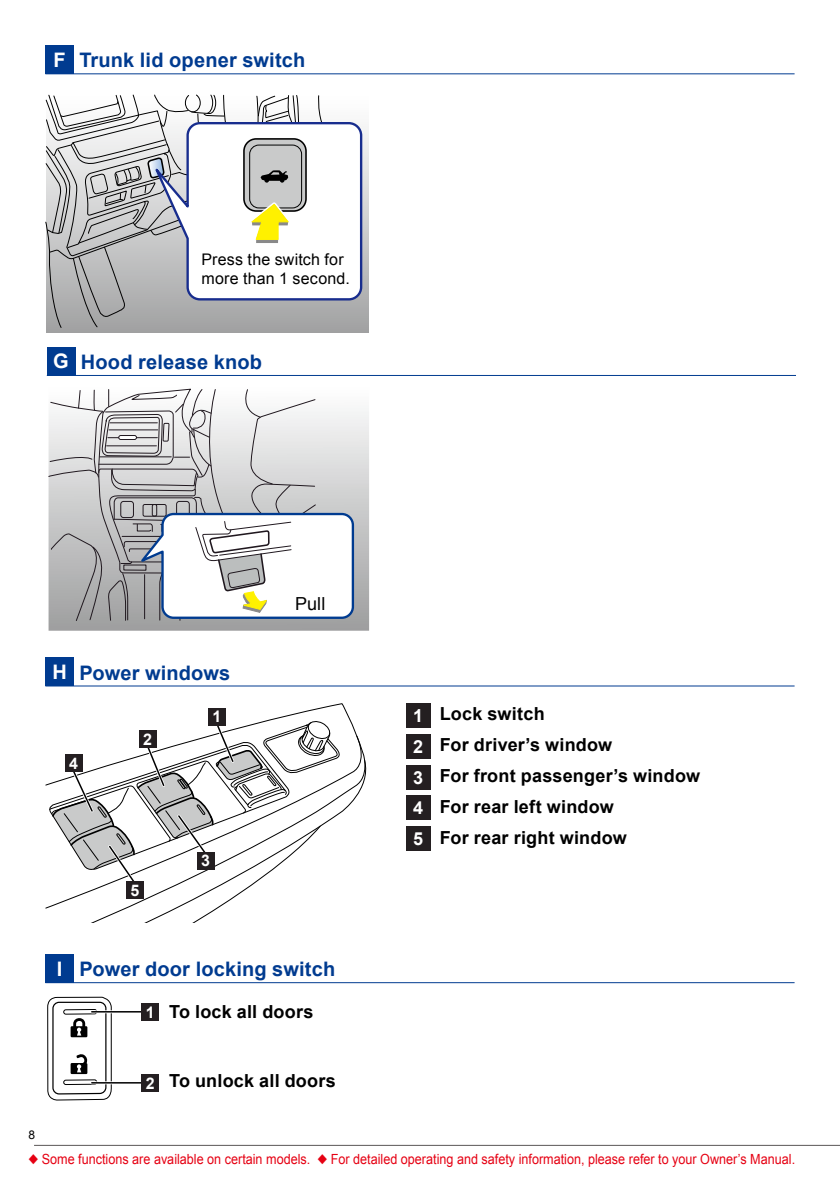
<style>
.page{position:relative;width:840px;height:1191px;background:#fff}
.page>*{position:absolute;margin:0;border:0;box-sizing:border-box;transform-origin:0 0}
.t1{font:700 20px "Arial";letter-spacing:.01em;color:#003b90}
.t2{font:700 18px/30.8px "Arial";letter-spacing:.015em;color:#000}
.t3{font:18px "Arial";color:#000}
.t4{font:16px/19.2px "Arial";letter-spacing:.015em;color:#000}
.t5{font:700 16px "Arial";color:#fff}
.t6{font:14px "Arial";color:#e60013;scale:.9 1}
.t7{font:12px "Arial";color:#000}
.s1{color:#fff}
</style>
<div class="page">
<hr style="left:34px;top:1145px;width:805px;height:1px;background:#5a5757">
<hr style="left:45px;top:685px;width:749px;height:1px;background:#003b90">
<div style="left:45px;top:657px;width:29px;height:29px;background:#003b90"></div>
<hr style="left:45px;top:73px;width:749px;height:1px;background:#003b90">
<div style="left:45px;top:45px;width:29px;height:29px;background:#003b90"></div>
<hr style="left:47px;top:375px;width:748px;height:1px;background:#003b90">
<div style="left:47px;top:347px;width:28px;height:28px;background:#003b90"></div>
<svg style="left:47px;top:996px;width:65px;height:104px"></svg>
<hr style="left:45px;top:982px;width:749px;height:1px;background:#003b90">
<div style="left:45px;top:954px;width:29px;height:28px;background:#003b90"></div>
<div style="left:46px;top:93px;width:323px;height:239px;background:linear-gradient(to bottom,#fff,#a3a3a4)"></div>
<svg style="left:45px;top:93px;width:318px;height:235px"></svg>
<svg style="left:48px;top:411px;width:321px;height:219px"></svg>
<svg style="left:48px;top:388px;width:307px;height:233px"></svg>
<div style="left:405px;top:703px;width:25px;height:24px;background:#241f21"></div>
<div style="left:405px;top:734px;width:25px;height:24px;background:#241f21"></div>
<div style="left:405px;top:765px;width:25px;height:24px;background:#241f21"></div>
<div style="left:405px;top:795px;width:25px;height:25px;background:#241f21"></div>
<div style="left:405px;top:826px;width:25px;height:25px;background:#241f21"></div>
<hr style="left:92px;top:1010px;width:52px;height:3px;background:#fff">
<hr style="left:92px;top:1011px;width:52px;height:1px;background:#000">
<hr style="left:92px;top:1081px;width:52px;height:3px;background:#fff">
<hr style="left:92px;top:1082px;width:52px;height:1px;background:#000">
<div style="left:142px;top:1003px;width:17px;height:17px;background:#241f21"></div>
<div style="left:142px;top:1074px;width:17px;height:17px;background:#241f21"></div>
<svg style="left:48px;top:720px;width:318px;height:202px"></svg>
<div style="left:208px;top:708px;width:17px;height:17px;background:#241f21"></div>
<div style="left:139px;top:731px;width:17px;height:17px;background:#241f21"></div>
<div style="left:65px;top:754px;width:17px;height:17px;background:#241f21"></div>
<div style="left:126px;top:882px;width:17px;height:17px;background:#241f21"></div>
<div style="left:197px;top:852px;width:17px;height:17px;background:#241f21"></div>
<p class="t1" style="left:53px;top:47px;width:253px"><span class="s1">F</span> Trunk lid opener switch</p>
<p class="t4" style="left:201px;top:250px;width:150px">Press the switch for more than 1 second.</p>
<p class="t1" style="left:53px;top:349px;width:210px"><span class="s1">G</span> Hood release knob</p>
<p class="t1" style="left:52px;top:659px;width:179px"><span class="s1">H</span> Power windows</p>
<p class="t5" style="left:69px;top:752px;width:10px">4</p>
<p class="t5" style="left:143px;top:729px;width:10px">2</p>
<p class="t5" style="left:130px;top:880px;width:10px">5</p>
<p class="t5" style="left:212px;top:706px;width:10px">1</p>
<p class="t5" style="left:201px;top:850px;width:10px">3</p>
<p class="t3" style="left:295px;top:591px;width:32px">Pull</p>
<p class="t1" style="left:57px;top:956px;width:280px"><span class="s1">I</span> Power door locking switch</p>
<p class="t5" style="left:146px;top:1001px;width:10px">1</p>
<p class="t2" style="left:169px;top:996px;width:146px">To lock all doors</p>
<p class="t5" style="left:146px;top:1072px;width:10px">2</p>
<p class="t2" style="left:169px;top:1066px;width:168px">To unlock all doors</p>
<p class="t2" style="left:413px;top:699px;width:288px"><span class="s1">1</span> Lock switch<br><span class="s1">2</span> For driver’s window<br><span class="s1">3</span> For front passenger’s window<br><span class="s1">4</span> For rear left window<br><span class="s1">5</span> For rear right window</p>
<p class="t7" style="left:28px;top:1126px;width:8px">8</p>
<p class="t6" style="left:28px;top:1149px;width:853px">◆ Some functions are available on certain models. ◆ For detailed operating and safety information, please refer to your Owner’s Manual.</p>
</div>
